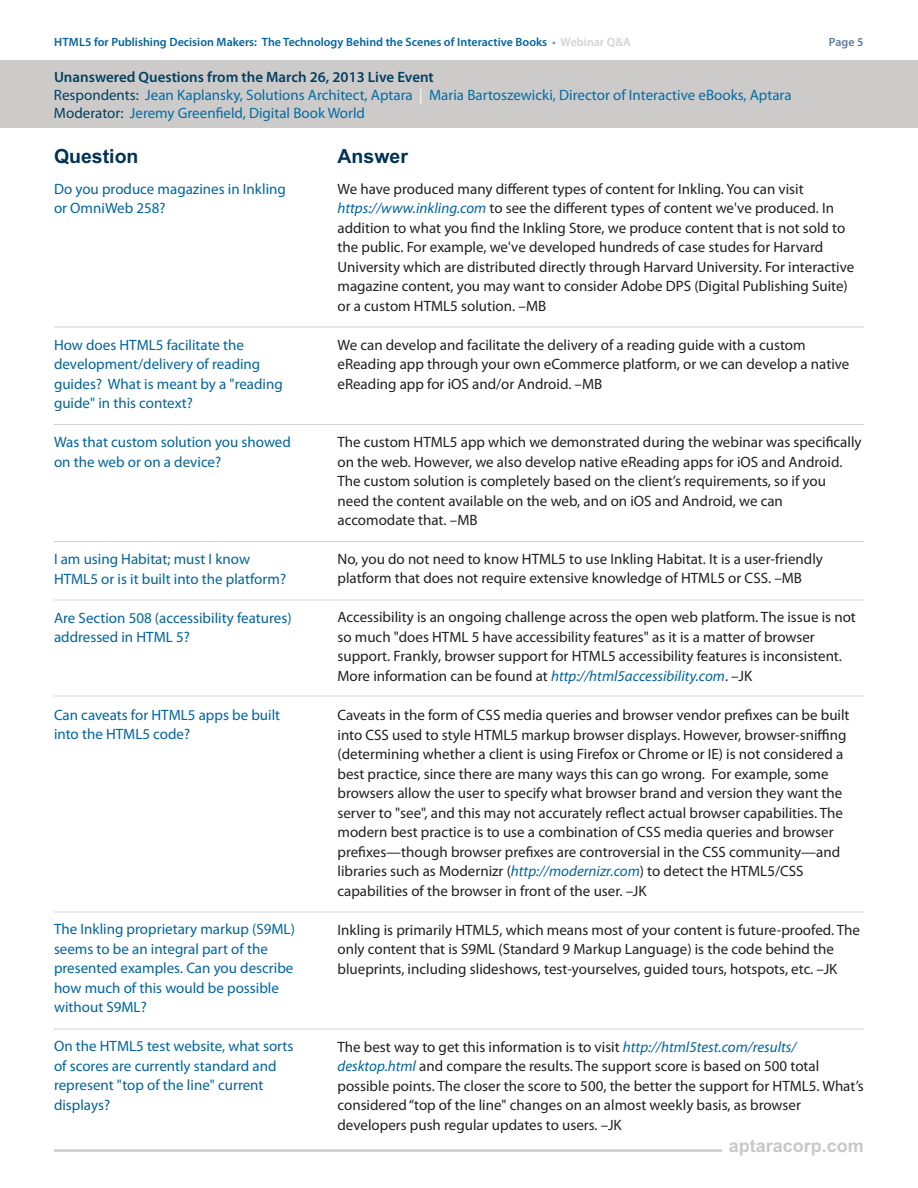
<style>
.page{position:relative;width:918px;height:1188px;background:#fff}
.page>*{position:absolute;margin:0;border:0;box-sizing:border-box;transform-origin:0 0}
.t1{font:700 19.5px "Arial";color:#003354}
.t2{font:700 18px "Arial";color:#c7c8ca}
.t3{font:15px/19.5px "Myriad Pro";color:#231f20}
.t4{font:15px/19.5px "Myriad Pro";color:#00649e}
.t5{font:15px/18px "Myriad Pro";color:#006da5}
.t6{font:600 12px "Myriad Pro";color:#00649e}
.t7{font:600 12px "Myriad Pro";color:#587e9b}
.s1{color:#739dc6}
.s2{color:#d1d2d4}
.s3{font-weight:600;color:#004061}
.s4{color:#004061}
.s5{color:#fff}
.s6{font-style:italic;color:#00649e}
</style>
<div class="page">
<hr style="left:54px;top:1149px;width:668px;height:3px;background:#d1d2d4">
<hr style="left:54px;top:327px;width:810px;height:1px;background:#d1d2d4">
<hr style="left:54px;top:424px;width:810px;height:1px;background:#d1d2d4">
<hr style="left:54px;top:541px;width:810px;height:1px;background:#d1d2d4">
<hr style="left:54px;top:600px;width:810px;height:1px;background:#d1d2d4">
<hr style="left:54px;top:696px;width:810px;height:1px;background:#d1d2d4">
<hr style="left:54px;top:912px;width:810px;height:1px;background:#d1d2d4">
<hr style="left:54px;top:1029px;width:810px;height:1px;background:#d1d2d4">
<div style="left:0;top:61px;width:918px;height:67px;background:#cdcaca"></div>
<p class="t6" style="left:54px;top:37px;width:578px">HTML5 for Publishing Decision Makers: The Technology Behind the Scenes of Interactive Books <span class="s1">•</span> <span class="s2">Webinar Q&amp;A</span></p>
<p class="t7" style="left:829px;top:37px;width:36px">Page 5</p>
<p class="t5" style="left:54px;top:69px;width:739px"><span class="s3">Unanswered Questions from the March 26, 2013 Live Event<br></span><span class="s4">Respondents:</span> Jean Kaplansky, Solutions Architect, Aptara <span class="s5">|</span> Maria Bartoszewicki, Director of Interactive eBooks, Aptara<br><span class="s4">Moderator:</span> Jeremy Greenfield, Digital Book World</p>
<h1 class="t1" style="left:54px;top:145px;width:86px">Question</h1>
<h1 class="t1" style="left:338px;top:145px;width:72px">Answer</h1>
<p class="t4" style="left:54px;top:180px;width:234px">Do you produce magazines in Inkling or OmniWeb 258?</p>
<p class="t4" style="left:54px;top:336px;width:230px">How does HTML5 facilitate the development/delivery of reading guides? What is meant by a "reading guide" in this context?</p>
<p class="t4" style="left:54px;top:433px;width:238px">Was that custom solution you showed on the web or on a device?</p>
<p class="t4" style="left:54px;top:550px;width:234px">I am using Habitat; must I know<br>HTML5 or is it built into the platform?</p>
<p class="t4" style="left:54px;top:609px;width:239px">Are Section 508 (accessibility features) addressed in HTML 5?</p>
<p class="t4" style="left:54px;top:706px;width:228px">Can caveats for HTML5 apps be built into the HTML5 code?</p>
<p class="t4" style="left:54px;top:921px;width:242px">The Inkling proprietary markup (S9ML) seems to be an integral part of the presented examples. Can you describe how much of this would be possible without S9ML?</p>
<p class="t4" style="left:54px;top:1038px;width:241px">On the HTML5 test website, what sorts of scores are currently standard and represent "top of the line" current displays?</p>
<p class="t3" style="left:337px;top:180px;width:518px">We have produced many different types of content for Inkling. You can visit <span class="s6">https://www.inkling.com</span> to see the different types of content we've produced. In addition to what you find the Inkling Store, we produce content that is not sold to the public. For example, we've developed hundreds of case studes for Harvard University which are distributed directly through Harvard University. For interactive magazine content, you may want to consider Adobe DPS (Digital Publishing Suite) or a custom HTML5 solution. –MB</p>
<p class="t3" style="left:337px;top:336px;width:513px">We can develop and facilitate the delivery of a reading guide with a custom eReading app through your own eCommerce platform, or we can develop a native eReading app for iOS and/or Android. –MB</p>
<p class="t3" style="left:337px;top:433px;width:526px">The custom HTML5 app which we demonstrated during the webinar was specifically on the web. However, we also develop native eReading apps for iOS and Android.<br>The custom solution is completely based on the client’s requirements, so if you<br>need the content available on the web, and on iOS and Android, we can accomodate that. –MB</p>
<p class="t3" style="left:338px;top:550px;width:487px">No, you do not need to know HTML5 to use Inkling Habitat. It is a user-friendly platform that does not require extensive knowledge of HTML5 or CSS. –MB</p>
<p class="t3" style="left:338px;top:609px;width:520px">Accessibility is an ongoing challenge across the open web platform. The issue is not so much "does HTML 5 have accessibility features" as it is a matter of browser support. Frankly, browser support for HTML5 accessibility features is inconsistent.<br>More information can be found at <span class="s6">http://html5accessibility.com</span>. –JK</p>
<p class="t3" style="left:337px;top:706px;width:514px">Caveats in the form of CSS media queries and browser vendor prefixes can be built into CSS used to style HTML5 markup browser displays. However, browser-sniffing (determining whether a client is using Firefox or Chrome or IE) is not considered a best practice, since there are many ways this can go wrong. For example, some browsers allow the user to specify what browser brand and version they want the server to "see", and this may not accurately reflect actual browser capabilities. The modern best practice is to use a combination of CSS media queries and browser prefixes—though browser prefixes are controversial in the CSS community—and libraries such as Modernizr (<span class="s6">http://modernizr.com</span>) to detect the HTML5/CSS capabilities of the browser in front of the user. –JK</p>
<p class="t3" style="left:337px;top:921px;width:524px">Inkling is primarily HTML5, which means most of your content is future-proofed. The only content that is S9ML (Standard 9 Markup Language) is the code behind the blueprints, including slideshows, test-yourselves, guided tours, hotspots, etc. –JK</p>
<p class="t3" style="left:337px;top:1038px;width:528px">The best way to get this information is to visit <span class="s6">http://html5test.com/results/ desktop.html</span> and compare the results. The support score is based on 500 total possible points. The closer the score to 500, the better the support for HTML5. What’s considered“top of the line" changes on an almost weekly basis, as browser developers push regular updates to users. –JK</p>
<p class="t2" style="left:729px;top:1135px;width:137px">aptaracorp.com</p>
</div>
